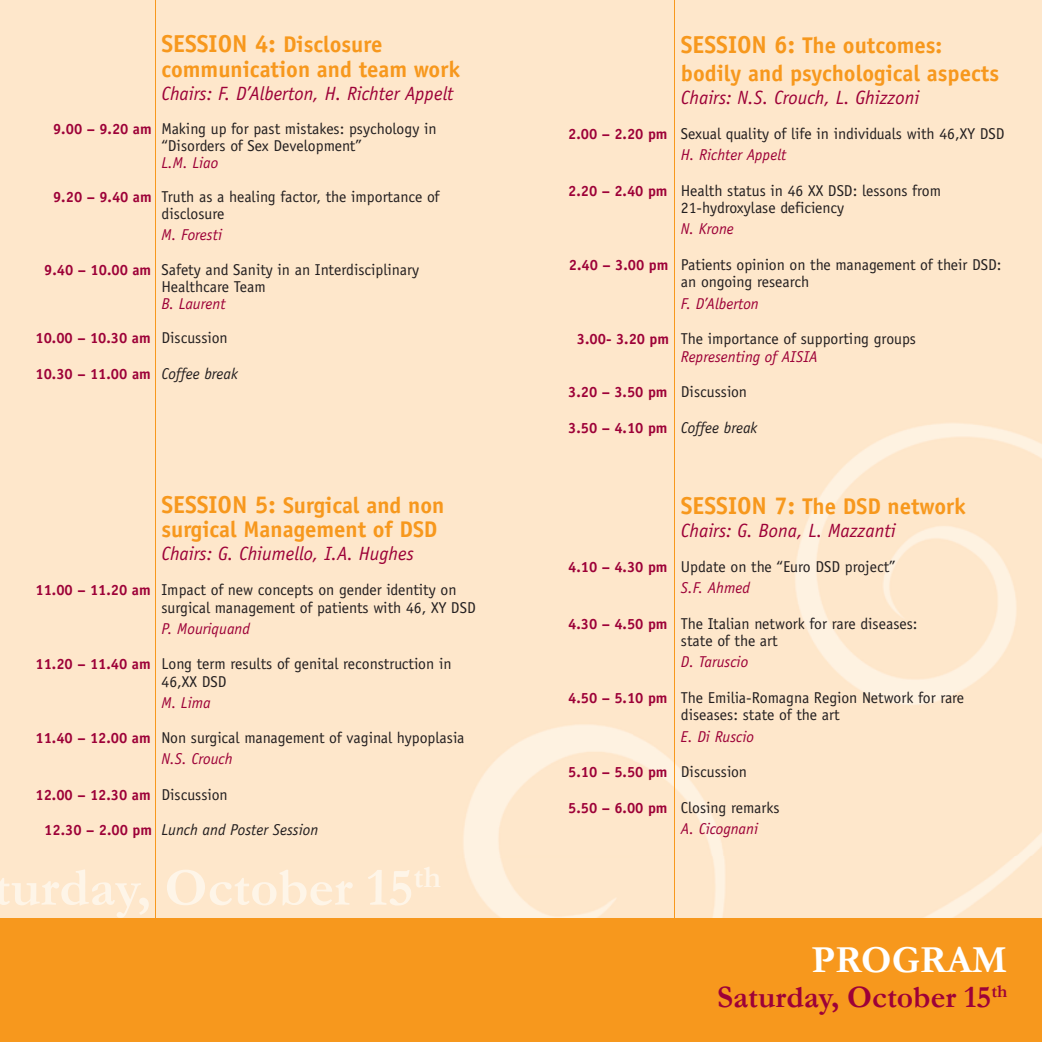
<style>
.page{position:relative;width:1042px;height:1042px;background:#fee7cb}
.page>*{position:absolute;margin:0;border:0;box-sizing:border-box;transform-origin:0 0}
.t1{font:700 54.43px "Garamond";color:#fef5e8}
.t2{font:700 38.5px "Garamond";color:#fff}
.t3{font:700 31.5px "Garamond";color:#9d0138}
.t4{font:700 22.75px/24.5px "Officina Sans Std";color:#f7981d}
.t5{font:italic 19.25px "Officina Sans Std";color:#9d0138}
.t6{font:15.75px/17.5px "Officina Sans Std";color:#231f20}
.t7{font:italic 15.75px "Officina Sans Std";color:#9d0138}
.t8{font:italic 15.75px "Officina Sans Std";color:#231f20}
.t9{font:700 14.88px "Officina Sans Std";color:#9d0138}
.s1{font-size:24.5px}
.s2{font-weight:700;font-size:14.88px;color:#9d0138}
.s3{font-style:italic;color:#9d0138}
.s4{font-weight:400;font-size:15.75px;color:#231f20}
.s5{font-weight:400;font-style:italic;font-size:15.75px;color:#231f20}
.s6{font-weight:700;font-style:normal;font-size:14.88px;color:#9d0138}
</style>
<div class="page">
<img style="left:463px;top:423px;width:579px;height:495px">
<hr style="left:674px;top:0;width:1px;height:979px;background:#f7981d">
<hr style="left:155px;top:0;width:1px;height:986px;background:#f7981d">
<div style="left:0;top:918px;width:1042px;height:124px;background:#f7981d"></div>
<h3 class="t4" style="left:161px;top:32px;width:300px"><span class="s1">SESSION 4:</span> Disclosure communication and team work</h3>
<p class="t5" style="left:161px;top:82px;width:294px">Chairs: F. D’Alberton, H. Richter Appelt</p>
<p class="t6" style="left:161px;top:120px;width:277px;text-indent:-108px"><span class="s2">9.00 – 9.20 am</span> Making up for past mistakes: psychology in “Disorders of Sex Development”</p>
<p class="t6" style="left:53px;top:145px;width:388px;line-height:34.1px;text-indent:108px"><span class="s3">L.M. Liao<br></span><span class="s2">9.20 – 9.40 am</span> Truth as a healing factor, the importance of</p>
<p class="t6" style="left:161px;top:205px;width:65px">disclosure</p>
<p class="t6" style="left:44px;top:218px;width:376px;line-height:34.3px;text-indent:117px"><span class="s3">M. Foresti<br></span><span class="s2">9.40 – 10.00 am</span> Safety and Sanity in an Interdisciplinary</p>
<p class="t6" style="left:161px;top:278px;width:106px">Healthcare Team</p>
<p class="t7" style="left:161px;top:294px;width:66px">B. Laurent</p>
<p class="t9" style="left:35px;top:329px;width:194px">10.00 – 10.30 am <span class="s4">Discussion</span></p>
<p class="t9" style="left:35px;top:364px;width:204px">10.30 – 11.00 am <span class="s5">Coffee break</span></p>
<h3 class="t4" style="left:161px;top:492px;width:284px"><span class="s1">SESSION 5:</span> Surgical and non surgical Management of DSD</h3>
<p class="t5" style="left:161px;top:542px;width:254px">Chairs: G. Chiumello, I.A. Hughes</p>
<p class="t6" style="left:161px;top:581px;width:316px;text-indent:-126px"><span class="s2">11.00 – 11.20 am</span> Impact of new concepts on gender identity on surgical management of patients with 46, XY DSD</p>
<p class="t7" style="left:161px;top:619px;width:90px">P. Mouriquand</p>
<p class="t6" style="left:161px;top:655px;width:292px;text-indent:-126px"><span class="s2">11.20 – 11.40 am</span> Long term results of genital reconstruction in<br>46,XX DSD</p>
<p class="t7" style="left:161px;top:693px;width:51px">M. Lima</p>
<p class="t6" style="left:161px;top:727px;width:304px;line-height:21px;text-indent:-126px"><span class="s2">11.40 – 12.00 am</span> Non surgical management of vaginal hypoplasia<br><span class="s3">N.S. Crouch</span></p>
<p class="t9" style="left:35px;top:785px;width:194px">12.00 – 12.30 am <span class="s4">Discussion</span></p>
<p class="t8" style="left:44px;top:820px;width:276px"><span class="s6">12.30 – 2.00 pm</span> Lunch and Poster Session</p>
<h1 class="t1" style="left:-7px;top:855px;width:449px">turday, October 15<sup>th</sup></h1>
<h3 class="t4" style="left:681px;top:32px;width:320px;line-height:27.3px"><span class="s1">SESSION 6:</span> The outcomes: bodily and psychological aspects</h3>
<p class="t5" style="left:681px;top:86px;width:240px">Chairs: N.S. Crouch, L. Ghizzoni</p>
<p class="t6" style="left:681px;top:123px;width:325px;line-height:21px;text-indent:-113px"><span class="s2">2.00 – 2.20 pm</span> Sexual quality of life in individuals with 46,XY DSD<br><span class="s3">H. Richter Appelt</span></p>
<p class="t6" style="left:681px;top:182px;width:262px;text-indent:-113px"><span class="s2">2.20 – 2.40 pm</span> Health status in 46 XX DSD: lessons from<br>21-hydroxylase deficiency</p>
<p class="t7" style="left:681px;top:220px;width:55px">N. Krone</p>
<p class="t6" style="left:681px;top:256px;width:322px;text-indent:-112px"><span class="s2">2.40 – 3.00 pm</span> Patients opinion on the management of their DSD: an ongoing research</p>
<p class="t7" style="left:681px;top:294px;width:79px">F. D’Alberton</p>
<p class="t6" style="left:577px;top:330px;width:341px;text-align:center"><span class="s2">3.00- 3.20 pm</span> The importance of supporting groups<br><span class="s3">Representing of AISIA</span></p>
<p class="t9" style="left:568px;top:383px;width:181px">3.20 – 3.50 pm <span class="s4">Discussion</span></p>
<p class="t9" style="left:568px;top:418px;width:191px">3.50 – 4.10 pm <span class="s5">Coffee break</span></p>
<h3 class="t4" style="left:681px;top:493px;width:287px"><span class="s1">SESSION 7:</span> The DSD network</h3>
<p class="t5" style="left:681px;top:519px;width:216px">Chairs: G. Bona, L. Mazzanti</p>
<p class="t6" style="left:681px;top:556px;width:216px;line-height:21px;text-indent:-113px"><span class="s2">4.10 – 4.30 pm</span> Update on the “Euro DSD project”<br><span class="s3">S.F. Ahmed</span></p>
<p class="t6" style="left:681px;top:615px;width:238px;text-indent:-113px"><span class="s2">4.30 – 4.50 pm</span> The Italian network for rare diseases: state of the art</p>
<p class="t7" style="left:681px;top:653px;width:69px">D. Taruscio</p>
<p class="t6" style="left:681px;top:689px;width:285px;text-indent:-113px"><span class="s2">4.50 – 5.10 pm</span> The Emilia-Romagna Region Network for rare diseases: state of the art</p>
<p class="t7" style="left:681px;top:727px;width:75px">E. Di Ruscio</p>
<p class="t9" style="left:568px;top:762px;width:181px">5.10 – 5.50 pm <span class="s4">Discussion</span></p>
<p class="t6" style="left:681px;top:797px;width:100px;line-height:21px;text-indent:-113px"><span class="s2">5.50 – 6.00 pm</span> Closing remarks<br><span class="s3">A. Cicognani</span></p>
<h2 class="t2" style="left:811px;top:937px;width:197px">PROGRAM</h2>
<h3 class="t3" style="left:717px;top:978px;width:292px">Saturday, October 15<sup>th</sup></h3>
</div>
